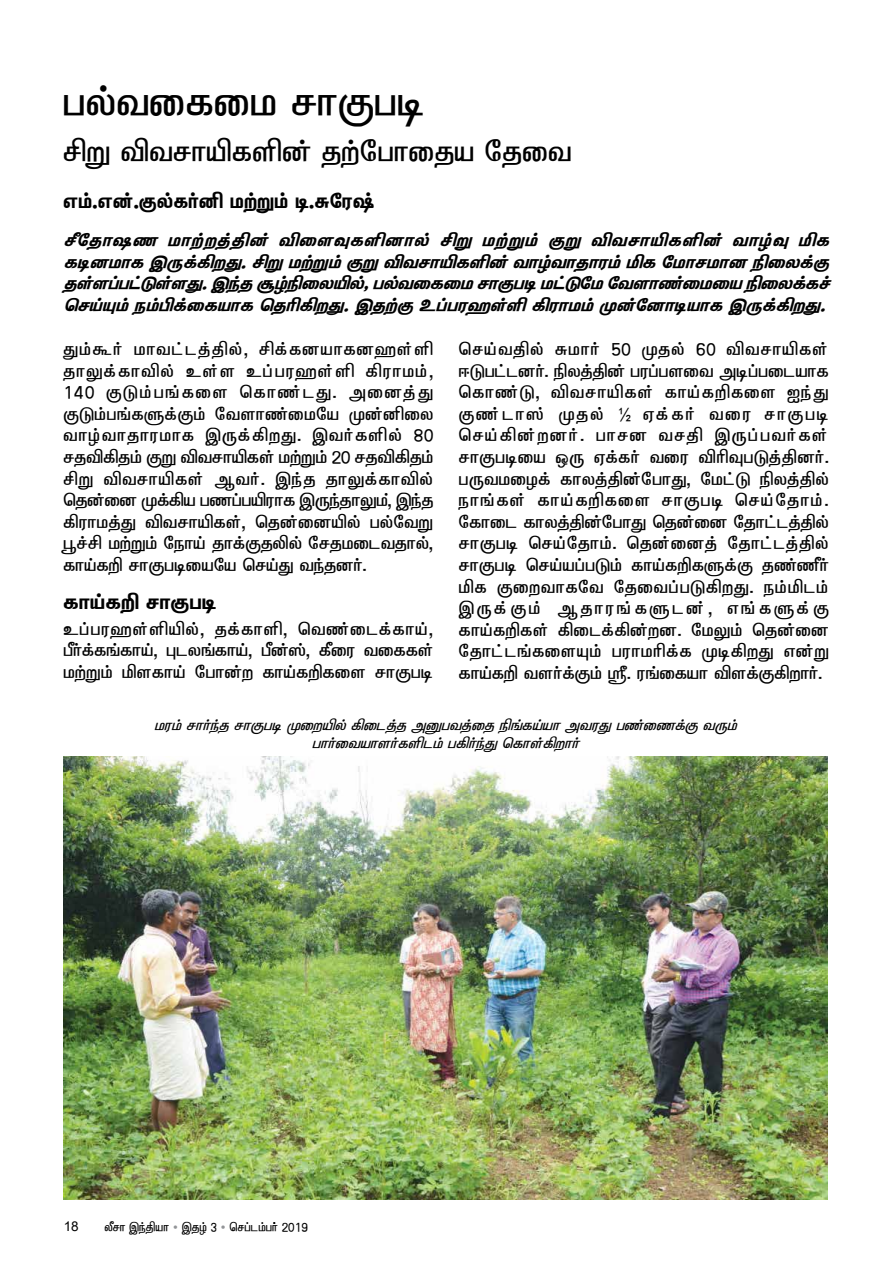
<style>
.page{position:relative;width:893px;height:1263px;background:#fff}
.page>*{position:absolute;margin:0;border:0;box-sizing:border-box;transform-origin:0 0}
.t1{font:42px "Sun Tommy Tamil Normal";color:#000}
.t2{font:30px "Sun Tommy Tamil Normal";color:#000}
.t3{font:21px "Sun Vijay Even Normal";color:#000;scale:.95 1}
.t4{font:21px "Sun Vijay Even Normal";color:#000}
.t5{font:18px/21.6px "Sun Tommy Tamil Normal";color:#000;text-align:justify}
.t6{font:italic 18px/21.6px "Sun Vijay Even Normal";color:#000;text-align:justify}
.t7{font:italic 15px/18px "Sun Tommy Tamil Normal";color:#000;text-align:center}
.t8{font:13.5px "Arial";color:#000}
.t9{font:12.75px "Sun Tommy Tamil Normal";color:#000;scale:.9 1}
.s1{font-family:"Arial Narrow"}
.s2{font-family:"Arial";font-size:13.5px;color:#939598}
</style>
<div class="page">
<img style="left:64px;top:757px;width:764px;height:442px">
<h1 class="t1" style="left:64px;top:82px;width:364px">gy;tifik rhFgb</h1>
<h2 class="t2" style="left:64px;top:137px;width:510px">rpW tptrhapfspd; jw;Nghija Njit</h2>
<p class="t3" style="left:64px;top:192px;width:329px">vk;.vd;.Fy;fh;dp kw;Wk; b.RNu\;</p>
<p class="t6" style="left:64px;top:231px;width:773px">rPNj h\z khw; wj; jpd; tpisTfspdhy; rpW kw; W k; FW tptrhapfspd; tho; T kpf fbdkhf ,Uf; fpwJ .rpW kw;W k; FW tptrhapfspd; tho; thj huk; kpf Nkhrkhd epiyf; F js; sg; gl; Ls; sJ.,e;j #o;epiyapy; &gt;gy; tifik rhFgb kl; LNk Ntshz; ikia epiyf; fr; nra; Ak; e k; gpf; ifahf nj hpfpwJ .,jw; F cg; gu` s; spfpuhkk; Kd; Ndhbahf ,Uf; fpwJ .</p>
<p class="t5" style="left:459px;top:340px;width:372px">nra;tjpy; Rkhh; 50 Kjy; 60 tptrhapfs; &lt;Lgl;ldh;. epyj;jpd; gug;gsit mbg;gilahf nfhz;L&gt; tptrhapfs; fha;fwpfis Ie;J Fz;lh]; Kjy; <span class="s1">½</span> Vf;fh; tiu rhFgb nra;fpd;wdh;. ghrd trjp ,Ug;gth;fs; rhFgbia xU Vf;fh; tiu tphpTgLj;jpdh;. gUtkiof; fhyj;jpd;NghJ&gt; Nkl;L epyj;jpy; ehq;fs; fha;fwpfis rhFgb nra;Njhk;.<br>Nfhil fhyj;jpd;NghJ njd;id Njhl;lj;jpy; rhFgb nra;Njhk;. njd;idj; Njhl;lj;jpy; rhFgb nra;ag;gLk; fha;fwpfSf;F jz;zPh; kpf FiwthfNt Njitg;gLfpwJ. ek;kplk; ,Uf;Fk; Mjhuq;fSld;&gt; vq;fSf;F fha;fwpfs; fpilf;fpd;wd. NkYk; njd;id Njhl;lq;fisAk; guhkhpf;f KbfpwJ vd;W fha;fwp tsh;f;Fk; =. uq;ifah tpsf;Ffpwhh;.</p>
<p class="t7" style="left:154px;top:717px;width:588px">kuk; rhh; e; j rhFgb Kiw apy; fpilj; j mD gtj; ij epq; fa; ahmtuJ gz; izf; F tUk; ghh; itahsh; fsplk; gfph; e;J nfhs; fpwhh;</p>
<p class="t5" style="left:64px;top:340px;width:372px">Jk;$h; khtl;lj;jpy;&gt; rpf;fdahfd`s;sp jhYf;fhtpy; cs;s cg;gu`s;sp fpuhkk;&gt; 140 FLk;gq;fis nfhz;lJ. midj;J FLk;gq;fSf;Fk; Ntshz;ikNa Kd;dpiy tho;thjhukhf ,Uf;fpwJ. ,th;fspy; 80 rjtpfpjk; FW tptrhapfs; kw;Wk; 20 rjtpfpjk; rpW tptrhapfs; Mth;. ,e;j jhYf;fhtpy; njd;id Kf;fpa gzg;gapuhf ,Ue;jhYk&gt;; ,e;j fpuhkj;J tptrhapfs;&gt; njd;idapy; gy;NtW G+r;rp kw;Wk; Neha; jhf;Fjypy; Nrjkiltjhy;&gt; fha;fwp rhFgbiaNa nra;J te;jdh;.</p>
<p class="t4" style="left:64px;top:593px;width:155px">fha;fwp rhFgb</p>
<p class="t5" style="left:64px;top:620px;width:371px">cg;gu`s;spapy;&gt; jf;fhsp&gt; ntz;ilf;fha;&gt; gPh;f;fq;fha;&gt; Glyq;fha;&gt; gPd;];&gt; fPiu tiffs; kw;Wk; kpsfha; Nghd;w fha;fwpfis rhFgb</p>
<p class="t8" style="left:64px;top:1217px;width:17px">18</p>
<p class="t9" style="left:105px;top:1220px;width:227px">yPrh ,e;jpah <span class="s2">•</span> ,jo; 3 <span class="s2">•</span> nrg;lk;gh; 2019</p>
</div>
